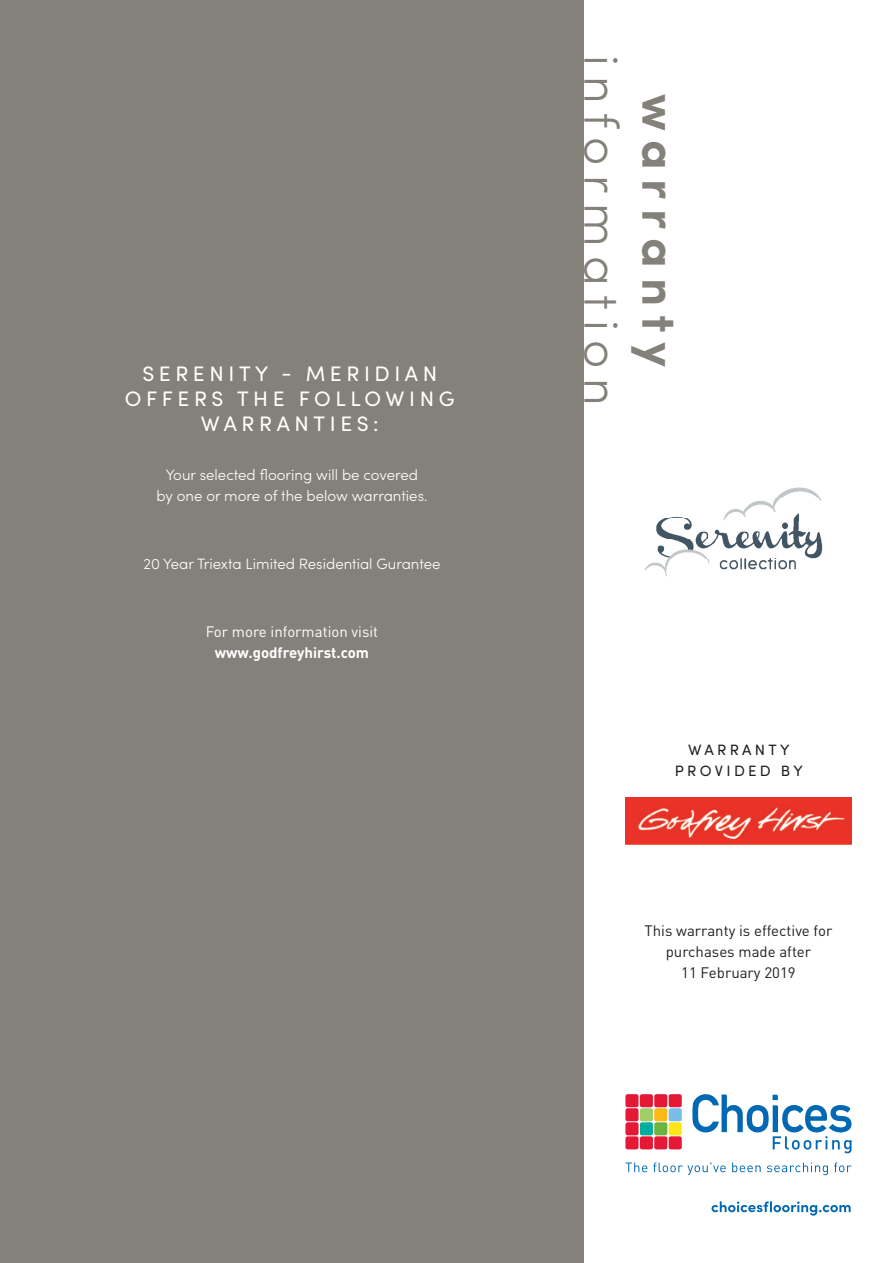
<style>
.page{position:relative;width:893px;height:1263px;background:#fff}
.page>*{position:absolute;margin:0;border:0;box-sizing:border-box;transform-origin:0 0}
.t1{font:300 48.45px/58.2px "Sofia Pro";letter-spacing:.2em;color:#84817a;text-align:center}
.t2{font:21px/25.2px "Sofia Pro";letter-spacing:.22em;color:#fff;text-align:center}
.t3{font:300 15px/21px "Sofia Pro";color:#fff;text-align:center}
.t4{font:15px/21px "DINOT";color:#231f20;text-align:center}
.t5{font:15px/21px "DINOT";color:#fff;text-align:center}
.t6{font:15px/21px "Sofia Pro";letter-spacing:.22em;color:#231f20;text-align:center}
.s1{font-weight:700}
</style>
<div class="page">
<div style="left:0;top:0;width:584px;height:1263px;background:#84817a"></div>
<svg style="left:625px;top:1094px;width:57px;height:55px;background:#cf7163"></svg>
<svg style="left:692px;top:1094px;width:159px;height:59px"></svg>
<svg style="left:625px;top:1162px;width:22px;height:10px"></svg>
<svg style="left:653px;top:1162px;width:73px;height:13px"></svg>
<svg style="left:732px;top:1162px;width:29px;height:10px"></svg>
<svg style="left:767px;top:1162px;width:61px;height:13px"></svg>
<svg style="left:834px;top:1162px;width:17px;height:10px"></svg>
<svg style="left:711px;top:1201px;width:140px;height:14px"></svg>
<img style="left:625px;top:798px;width:226px;height:46px">
<img style="left:645px;top:487px;width:178px;height:90px">
<p class="t2" style="left:125px;top:359px;width:331px">SERENITY - MERIDIAN<br>OFFERS THE FOLLOWING<br>WARRANTIES:</p>
<p class="t3" style="left:156px;top:464px;width:273px">Your selected flooring will be covered by one or more of the below warranties.</p>
<p class="t3" style="left:143px;top:552px;width:299px">20 Year Triexta Limited Residential Gurantee</p>
<p class="t5" style="left:206px;top:620px;width:174px">For more information visit <span class="s1">www.godfreyhirst.com</span></p>
<p class="t1" style="left:691px;top:55px;width:352px;rotate:90deg"><span class="s1">warranty </span>information</p>
<p class="t6" style="left:675px;top:739px;width:129px">WARRANTY<br>PROVIDED BY</p>
<p class="t4" style="left:645px;top:920px;width:189px">This warranty is effective for purchases made after<br>11 February 2019</p>
</div>
